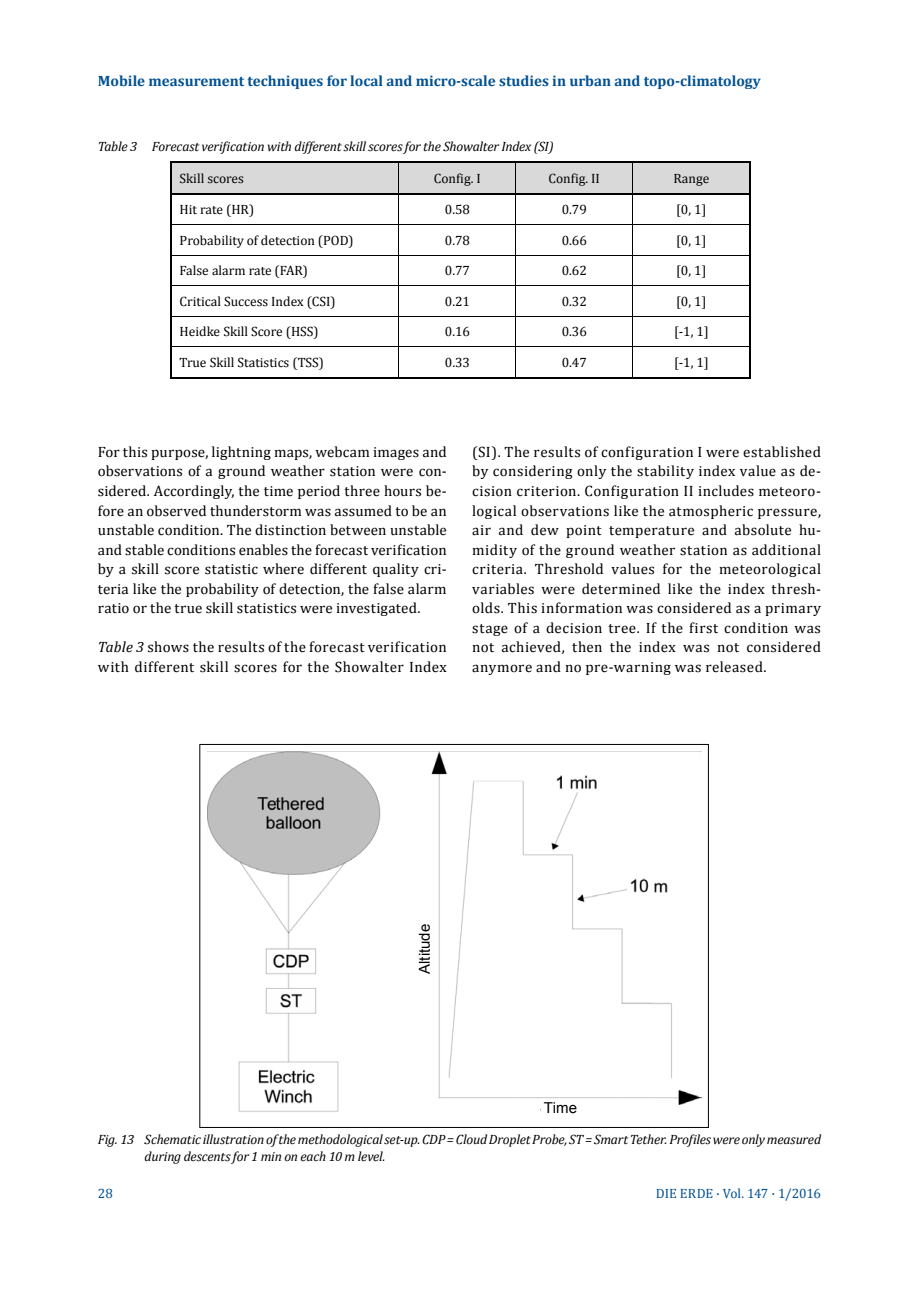
<style>
.page{position:relative;width:919px;height:1289px;background:#fff}
.page>*{position:absolute;margin:0;border:0;box-sizing:border-box;transform-origin:0 0}
.t1{font:15px/19.5px "Cambria";letter-spacing:.025em;color:#000;text-align:justify}
.t2{font:700 15px "Cambria";color:#005193}
.t3{font:15px "Arial";color:#000}
.t4{font:13.5px "Cambria";color:#000}
.t5{font:italic 13.5px/16.5px "Cambria";letter-spacing:-.015em;color:#000}
.t6{font:13.5px "Cambria";letter-spacing:-.01em;color:#005193}
.s1{font-style:italic}
</style>
<div class="page">
<div style="left:172px;top:163px;width:226px;height:7px;background:#d9d9d9"></div>
<div style="left:172px;top:170px;width:8px;height:16px;background:#d9d9d9"></div>
<div style="left:391px;top:170px;width:7px;height:16px;background:#d9d9d9"></div>
<div style="left:172px;top:186px;width:226px;height:7px;background:#d9d9d9"></div>
<div style="left:180px;top:170px;width:211px;height:16px;background:#d9d9d9"></div>
<div style="left:399px;top:163px;width:116px;height:7px;background:#d9d9d9"></div>
<div style="left:399px;top:170px;width:8px;height:16px;background:#d9d9d9"></div>
<div style="left:507px;top:170px;width:8px;height:16px;background:#d9d9d9"></div>
<div style="left:399px;top:186px;width:116px;height:7px;background:#d9d9d9"></div>
<div style="left:407px;top:170px;width:100px;height:16px;background:#d9d9d9"></div>
<div style="left:516px;top:163px;width:116px;height:7px;background:#d9d9d9"></div>
<div style="left:516px;top:170px;width:8px;height:16px;background:#d9d9d9"></div>
<div style="left:624px;top:170px;width:8px;height:16px;background:#d9d9d9"></div>
<div style="left:516px;top:186px;width:116px;height:7px;background:#d9d9d9"></div>
<div style="left:524px;top:170px;width:100px;height:16px;background:#d9d9d9"></div>
<div style="left:633px;top:163px;width:116px;height:7px;background:#d9d9d9"></div>
<div style="left:633px;top:170px;width:8px;height:16px;background:#d9d9d9"></div>
<div style="left:741px;top:170px;width:8px;height:16px;background:#d9d9d9"></div>
<div style="left:633px;top:186px;width:116px;height:7px;background:#d9d9d9"></div>
<div style="left:641px;top:170px;width:100px;height:16px;background:#d9d9d9"></div>
<hr style="left:172px;top:162px;width:226px;height:1px;background:#000">
<hr style="left:400px;top:162px;width:115px;height:1px;background:#000">
<hr style="left:517px;top:162px;width:115px;height:1px;background:#000">
<hr style="left:633px;top:162px;width:116px;height:1px;background:#000">
<hr style="left:171px;top:163px;width:1px;height:30px;background:#000">
<hr style="left:398px;top:163px;width:1px;height:30px;background:#000">
<hr style="left:515px;top:163px;width:1px;height:30px;background:#000">
<hr style="left:632px;top:163px;width:1px;height:30px;background:#000">
<hr style="left:749px;top:163px;width:1px;height:30px;background:#000">
<hr style="left:172px;top:193px;width:226px;height:1px;background:#000">
<hr style="left:400px;top:193px;width:115px;height:1px;background:#000">
<hr style="left:517px;top:193px;width:115px;height:1px;background:#000">
<hr style="left:633px;top:193px;width:116px;height:1px;background:#000">
<hr style="left:171px;top:194px;width:1px;height:30px;background:#000">
<hr style="left:398px;top:194px;width:1px;height:30px;background:#000">
<hr style="left:515px;top:194px;width:1px;height:30px;background:#000">
<hr style="left:632px;top:194px;width:1px;height:30px;background:#000">
<hr style="left:749px;top:194px;width:1px;height:30px;background:#000">
<hr style="left:172px;top:224px;width:226px;height:1px;background:#000">
<hr style="left:399px;top:224px;width:116px;height:1px;background:#000">
<hr style="left:516px;top:224px;width:116px;height:1px;background:#000">
<hr style="left:633px;top:224px;width:116px;height:1px;background:#000">
<hr style="left:171px;top:225px;width:1px;height:30px;background:#000">
<hr style="left:398px;top:225px;width:1px;height:30px;background:#000">
<hr style="left:515px;top:225px;width:1px;height:30px;background:#000">
<hr style="left:632px;top:225px;width:1px;height:30px;background:#000">
<hr style="left:749px;top:225px;width:1px;height:30px;background:#000">
<hr style="left:172px;top:255px;width:226px;height:1px;background:#000">
<hr style="left:399px;top:255px;width:116px;height:1px;background:#000">
<hr style="left:516px;top:255px;width:116px;height:1px;background:#000">
<hr style="left:633px;top:255px;width:116px;height:1px;background:#000">
<svg style="left:171px;top:255px;width:1px;height:31px"></svg>
<hr style="left:172px;top:285px;width:226px;height:1px;background:#000">
<svg style="left:398px;top:255px;width:1px;height:31px"></svg>
<hr style="left:399px;top:285px;width:116px;height:1px;background:#000">
<svg style="left:515px;top:255px;width:1px;height:31px"></svg>
<hr style="left:516px;top:285px;width:116px;height:1px;background:#000">
<svg style="left:632px;top:255px;width:1px;height:31px"></svg>
<hr style="left:633px;top:285px;width:116px;height:1px;background:#000">
<svg style="left:749px;top:255px;width:1px;height:31px"></svg>
<hr style="left:171px;top:286px;width:1px;height:30px;background:#000">
<hr style="left:398px;top:286px;width:1px;height:30px;background:#000">
<hr style="left:515px;top:286px;width:1px;height:30px;background:#000">
<hr style="left:632px;top:286px;width:1px;height:30px;background:#000">
<hr style="left:749px;top:286px;width:1px;height:30px;background:#000">
<hr style="left:172px;top:316px;width:226px;height:1px;background:#000">
<hr style="left:399px;top:316px;width:116px;height:1px;background:#000">
<hr style="left:516px;top:316px;width:116px;height:1px;background:#000">
<hr style="left:633px;top:316px;width:116px;height:1px;background:#000">
<svg style="left:171px;top:316px;width:1px;height:31px"></svg>
<hr style="left:172px;top:346px;width:226px;height:1px;background:#000">
<svg style="left:398px;top:316px;width:1px;height:31px"></svg>
<hr style="left:399px;top:346px;width:116px;height:1px;background:#000">
<svg style="left:515px;top:316px;width:1px;height:31px"></svg>
<hr style="left:516px;top:346px;width:116px;height:1px;background:#000">
<svg style="left:632px;top:316px;width:1px;height:31px"></svg>
<hr style="left:633px;top:346px;width:116px;height:1px;background:#000">
<svg style="left:749px;top:316px;width:1px;height:31px"></svg>
<hr style="left:171px;top:347px;width:1px;height:30px;background:#000">
<hr style="left:172px;top:377px;width:226px;height:1px;background:#000">
<hr style="left:398px;top:347px;width:1px;height:30px;background:#000">
<hr style="left:400px;top:377px;width:115px;height:1px;background:#000">
<hr style="left:515px;top:347px;width:1px;height:30px;background:#000">
<hr style="left:517px;top:377px;width:115px;height:1px;background:#000">
<hr style="left:632px;top:347px;width:1px;height:30px;background:#000">
<hr style="left:633px;top:377px;width:116px;height:1px;background:#000">
<hr style="left:749px;top:347px;width:1px;height:30px;background:#000">
<img style="left:207px;top:751px;width:494px;height:361px">
<div style="left:416px;top:914px;width:21px;height:68px;background:#fff"></div>
<div style="left:540px;top:1100px;width:44px;height:20px;background:#fff"></div>
<p class="t2" style="left:98px;top:71px;width:664px">Mobile measurement techniques for local and micro-scale studies in urban and topo-climatology</p>
<p class="t5" style="left:98px;top:137px;width:457px">Table 3 Forecast verification with different skill scores for the Showalter Index (SI)</p>
<p class="t4" style="left:180px;top:170px;width:66px">Skill scores</p>
<p class="t4" style="left:434px;top:170px;width:48px">Config. I</p>
<p class="t4" style="left:548px;top:170px;width:53px">Config. II</p>
<p class="t4" style="left:673px;top:170px;width:37px">Range</p>
<p class="t4" style="left:180px;top:201px;width:76px">Hit rate (HR)</p>
<p class="t4" style="left:445px;top:201px;width:27px">0.58</p>
<p class="t4" style="left:561px;top:201px;width:27px">0.79</p>
<p class="t4" style="left:676px;top:201px;width:32px">[0, 1]</p>
<p class="t4" style="left:180px;top:232px;width:176px">Probability of detection (POD)</p>
<p class="t4" style="left:445px;top:232px;width:27px">0.78</p>
<p class="t4" style="left:561px;top:232px;width:27px">0.66</p>
<p class="t4" style="left:676px;top:232px;width:32px">[0, 1]</p>
<p class="t4" style="left:180px;top:262px;width:130px">False alarm rate (FAR)</p>
<p class="t4" style="left:445px;top:262px;width:27px">0.77</p>
<p class="t4" style="left:561px;top:262px;width:27px">0.62</p>
<p class="t4" style="left:676px;top:262px;width:32px">[0, 1]</p>
<p class="t4" style="left:180px;top:293px;width:157px">Critical Success Index (CSI)</p>
<p class="t4" style="left:445px;top:293px;width:27px">0.21</p>
<p class="t4" style="left:561px;top:293px;width:27px">0.32</p>
<p class="t4" style="left:676px;top:293px;width:32px">[0, 1]</p>
<p class="t4" style="left:180px;top:324px;width:140px">Heidke Skill Score (HSS)</p>
<p class="t4" style="left:445px;top:324px;width:27px">0.16</p>
<p class="t4" style="left:561px;top:324px;width:27px">0.36</p>
<p class="t4" style="left:674px;top:324px;width:36px">[-1, 1]</p>
<p class="t4" style="left:180px;top:354px;width:146px">True Skill Statistics (TSS)</p>
<p class="t4" style="left:445px;top:354px;width:27px">0.33</p>
<p class="t4" style="left:561px;top:354px;width:27px">0.47</p>
<p class="t4" style="left:674px;top:354px;width:36px">[-1, 1]</p>
<p class="t1" style="left:98px;top:442px;width:350px">For this purpose, lightning maps, webcam images and observations of a ground weather station were con&shy;sidered. Accordingly, the time period three hours be&shy;fore an observed thunderstorm was assumed to be an unstable condition. The distinction between unstable and stable conditions enables the forecast verification by a skill score statistic where different quality cri&shy;teria like the probability of detection, the false alarm ratio or the true skill statistics were investigated.</p>
<p class="t1" style="left:98px;top:637px;width:350px"><span class="s1">Table 3</span> shows the results of the forecast verification with different skill scores for the Showalter Index</p>
<p class="t1" style="left:472px;top:442px;width:350px">(SI). The results of configuration I were established by considering only the stability index value as de&shy;cision criterion. Configuration II includes meteoro&shy;logical observations like the atmospheric pressure, air and dew point temperature and absolute hu&shy;midity of the ground weather station as additional criteria. Threshold values for the meteorological variables were determined like the index thresh&shy;olds. This information was considered as a primary stage of a decision tree. If the first condition was not achieved, then the index was not considered anymore and no pre-warning was released.</p>
<p class="t3" style="left:414px;top:974px;width:52px;rotate:-90deg">Altitude</p>
<p class="t3" style="left:543px;top:1098px;width:35px">Time</p>
<p class="t5" style="left:145px;top:1130px;width:678px;text-indent:-47px">Fig. 13 Schematic illustration of the methodological set-up. CDP = Cloud Droplet Probe, ST = Smart Tether. Profiles were only measured during descents for 1 min on each 10 m level.</p>
<p class="t6" style="left:98px;top:1185px;width:16px">28</p>
<p class="t6" style="left:655px;top:1185px;width:167px">DIE ERDE · Vol. 147 · 1/2016</p>
</div>
